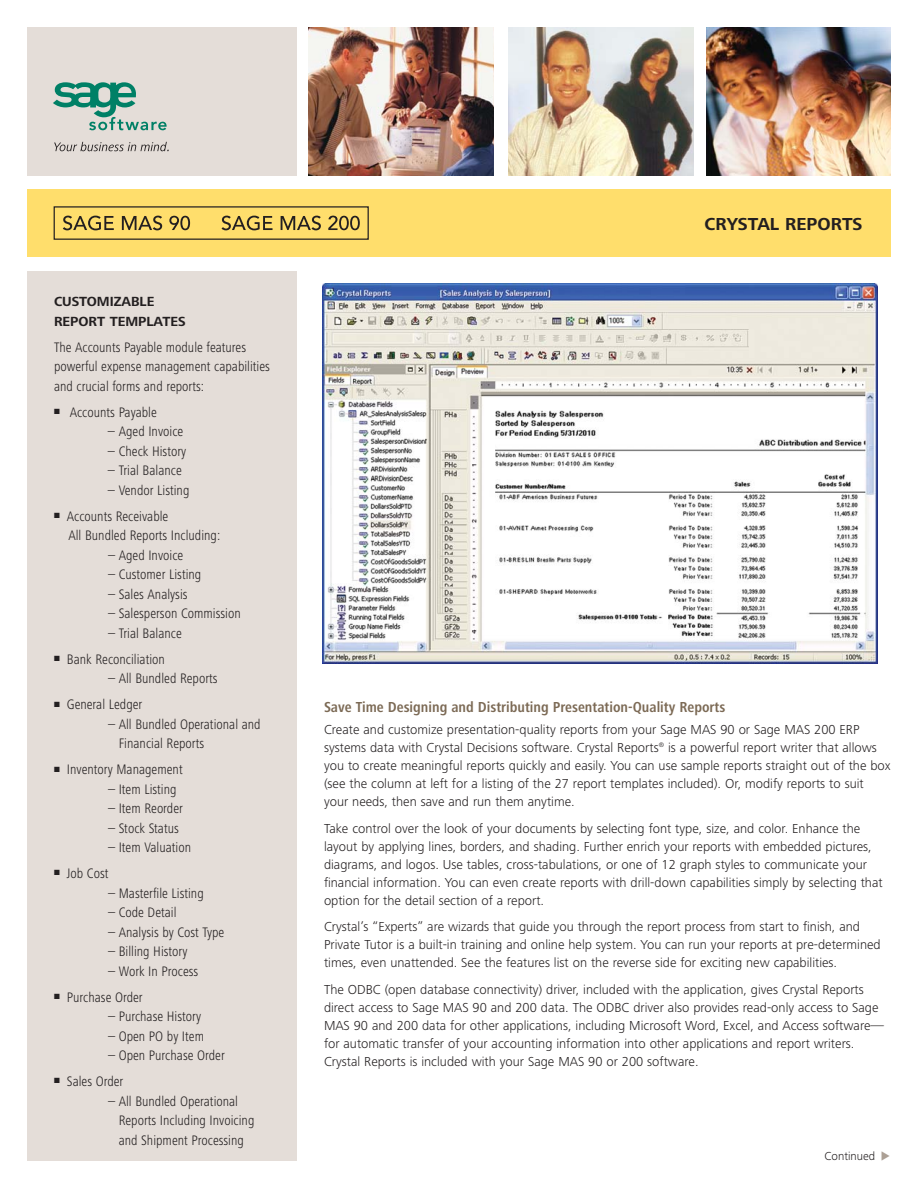
<style>
.page{position:relative;width:918px;height:1188px;background:#fff}
.page>*{position:absolute;margin:0;border:0;box-sizing:border-box;transform-origin:0 0}
.t1{font:700 18px "Frutiger Next LT";color:#231f20}
.t2{font:700 condensed 15px "Frutiger Next LT";color:#7c6a55}
.t3{font:300 condensed 14.25px/19.5px "Frutiger Next LT";color:#231f20}
.t4{font:700 13.65px/19.5px "Frutiger Next LT";color:#231f20}
.t5{font:300 13.5px/18px "Frutiger Next LT";color:#231f20}
.t6{font:300 12px "Frutiger Next LT";color:#231f20}
</style>
<div class="page">
<div style="left:27px;top:27px;width:269px;height:149px;background:#e4ddd8"></div>
<svg style="left:54px;top:142px;width:115px;height:9px"></svg>
<svg style="left:53px;top:82px;width:114px;height:48px"></svg>
<div style="left:27px;top:189px;width:864px;height:67px;background:#ffde6c"></div>
<svg style="left:63px;top:216px;width:51px;height:14px"></svg>
<svg style="left:122px;top:216px;width:40px;height:14px"></svg>
<svg style="left:169px;top:216px;width:21px;height:14px"></svg>
<svg style="left:222px;top:216px;width:51px;height:14px"></svg>
<svg style="left:281px;top:216px;width:40px;height:14px"></svg>
<svg style="left:328px;top:216px;width:32px;height:14px"></svg>
<div style="left:54px;top:206px;width:315px;height:34px;border:1px solid #231f20"></div>
<div style="left:27px;top:271px;width:269px;height:890px;background:#e4ddd8"></div>
<img style="left:309px;top:27px;width:184px;height:149px">
<img style="left:509px;top:27px;width:184px;height:149px">
<img style="left:706px;top:27px;width:185px;height:149px">
<img style="left:323px;top:284px;width:555px;height:379px">
<p class="t4" style="left:54px;top:293px;width:133px">CUSTOMIZABLE<br>REPORT TEMPLATES</p>
<p class="t3" style="left:54px;top:339px;width:217px">The Accounts Payable module features powerful expense management capabilities and crucial forms and reports:</p>
<p class="t3" style="left:54px;top:404px;width:104px">■ Accounts Payable</p>
<p class="t3" style="left:108px;top:423px;width:77px">– Aged Invoice</p>
<p class="t3" style="left:108px;top:443px;width:80px">– Check History</p>
<p class="t3" style="left:108px;top:462px;width:75px">– Trial Balance</p>
<p class="t3" style="left:108px;top:482px;width:83px">– Vendor Listing</p>
<p class="t3" style="left:68px;top:508px;width:153px;text-indent:-14px">■ Accounts Receivable<br>All Bundled Reports Including:</p>
<p class="t3" style="left:108px;top:547px;width:77px">– Aged Invoice</p>
<p class="t3" style="left:108px;top:566px;width:95px">– Customer Listing</p>
<p class="t3" style="left:108px;top:586px;width:81px">– Sales Analysis</p>
<p class="t3" style="left:108px;top:605px;width:134px">– Salesperson Commission</p>
<p class="t3" style="left:108px;top:625px;width:75px">– Trial Balance</p>
<p class="t3" style="left:54px;top:651px;width:112px">■ Bank Reconciliation</p>
<p class="t3" style="left:108px;top:670px;width:111px">– All Bundled Reports</p>
<p class="t3" style="left:54px;top:696px;width:90px">■ General Ledger</p>
<p class="t3" style="left:119px;top:716px;width:143px;text-indent:-11px">– All Bundled Operational and<br>Financial Reports</p>
<p class="t3" style="left:54px;top:761px;width:130px">■ Inventory Management</p>
<p class="t3" style="left:108px;top:781px;width:70px">– Item Listing</p>
<p class="t3" style="left:108px;top:800px;width:77px">– Item Reorder</p>
<p class="t3" style="left:108px;top:820px;width:72px">– Stock Status</p>
<p class="t3" style="left:108px;top:839px;width:85px">– Item Valuation</p>
<p class="t3" style="left:54px;top:865px;width:56px">■ Job Cost</p>
<p class="t3" style="left:108px;top:885px;width:97px">– Masterfile Listing</p>
<p class="t3" style="left:108px;top:904px;width:70px">– Code Detail</p>
<p class="t3" style="left:108px;top:924px;width:118px">– Analysis by Cost Type</p>
<p class="t3" style="left:108px;top:943px;width:81px">– Billing History</p>
<p class="t3" style="left:108px;top:963px;width:92px">– Work In Process</p>
<p class="t3" style="left:54px;top:989px;width:90px">■ Purchase Order</p>
<p class="t3" style="left:108px;top:1008px;width:95px">– Purchase History</p>
<p class="t3" style="left:108px;top:1028px;width:98px">– Open PO by Item</p>
<p class="t3" style="left:108px;top:1047px;width:118px">– Open Purchase Order</p>
<p class="t3" style="left:54px;top:1073px;width:71px">■ Sales Order</p>
<p class="t3" style="left:119px;top:1093px;width:137px;text-indent:-11px">– All Bundled Operational<br>Reports Including Invoicing and Shipment Processing</p>
<h1 class="t1" style="left:705px;top:217px;width:160px">CRYSTAL REPORTS</h1>
<p class="t2" style="left:324px;top:701px;width:403px">Save Time Designing and Distributing Presentation-Quality Reports</p>
<p class="t5" style="left:324px;top:722px;width:568px">Create and customize presentation-quality reports from your Sage MAS 90 or Sage MAS 200 ERP systems data with Crystal Decisions software. Crystal Reports<sup>®</sup> is a powerful report writer that allows you to create meaningful reports quickly and easily. You can use sample reports straight out of the box (see the column at left for a listing of the 27 report templates included). Or, modify reports to suit your needs, then save and run them anytime.</p>
<p class="t5" style="left:324px;top:821px;width:560px">Take control over the look of your documents by selecting font type, size, and color. Enhance the layout by applying lines, borders, and shading. Further enrich your reports with embedded pictures, diagrams, and logos. Use tables, cross-tabulations, or one of 12 graph styles to communicate your financial information. You can even create reports with drill-down capabilities simply by selecting that option for the detail section of a report.</p>
<p class="t5" style="left:324px;top:919px;width:558px">Crystal’s “Experts” are wizards that guide you through the report process from start to finish, and<br>Private Tutor is a built-in training and online help system. You can run your reports at pre-determined times, even unattended. See the features list on the reverse side for exciting new capabilities.</p>
<p class="t5" style="left:324px;top:982px;width:562px">The ODBC (open database connectivity) driver, included with the application, gives Crystal Reports direct access to Sage MAS 90 and 200 data. The ODBC driver also provides read-only access to Sage MAS 90 and 200 data for other applications, including Microsoft Word, Excel, and Access software— for automatic transfer of your accounting information into other applications and report writers.<br>Crystal Reports is included with your Sage MAS 90 or 200 software.</p>
<p class="t6" style="left:825px;top:1152px;width:52px">Continued</p>
</div>
